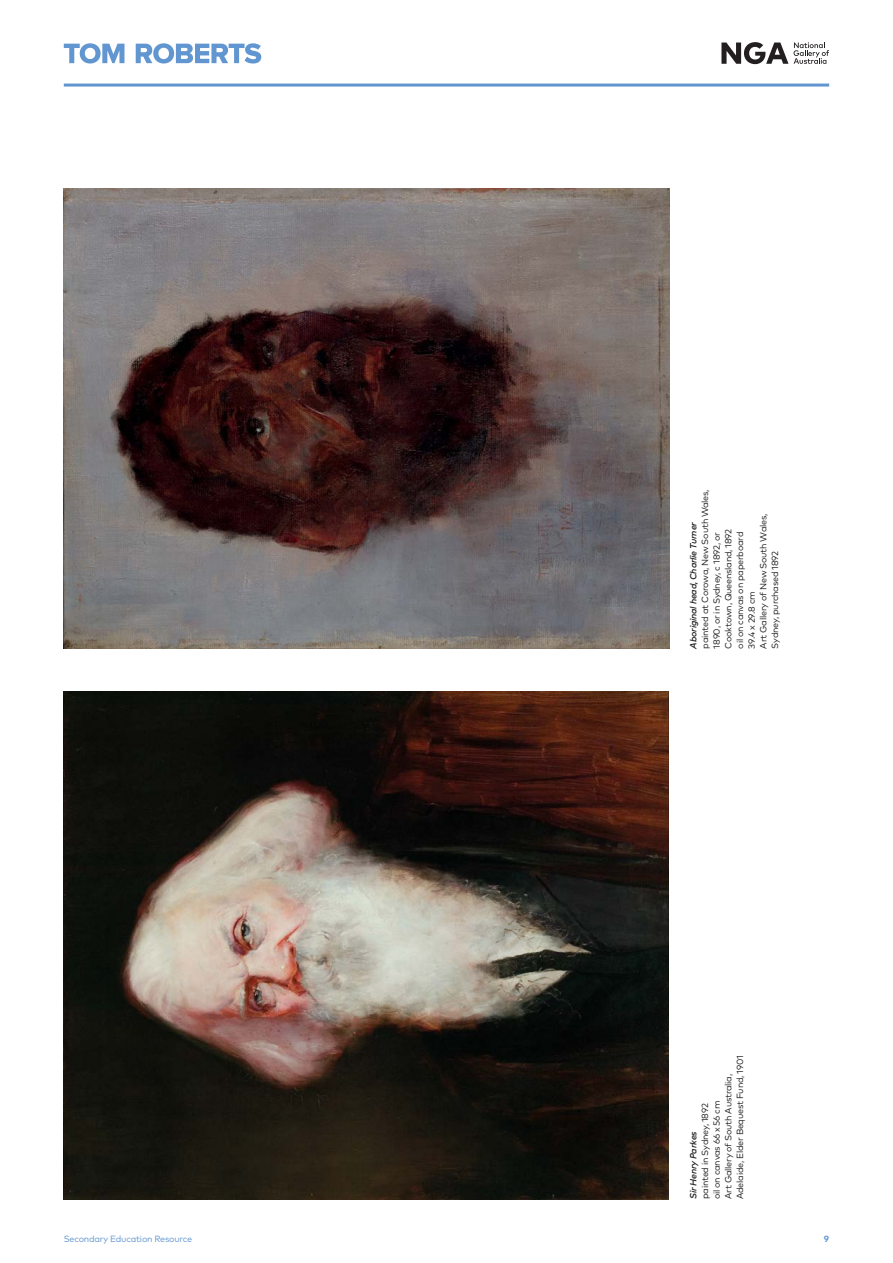
<style>
.page{position:relative;width:893px;height:1263px;background:#fff}
.page>*{position:absolute;margin:0;border:0;box-sizing:border-box;transform-origin:0 0}
.t1{font:9px/11.7px "Mark OT";letter-spacing:-.025em;color:#231f20}
.t2{font:italic 500 9px "Mark OT";letter-spacing:-.025em;color:#231f20}
.t3{font:9px "Mark OT";letter-spacing:-.025em;color:#6196d0}
.t4{font:700 9px "Mark OT";color:#6196d0}
</style>
<div class="page">
<svg style="left:64px;top:43px;width:60px;height:21px"></svg>
<svg style="left:136px;top:43px;width:125px;height:21px"></svg>
<hr style="left:64px;top:84px;width:765px;height:3px;background:#6196d0">
<svg style="left:721px;top:42px;width:108px;height:22px"></svg>
<img style="left:64px;top:691px;width:604px;height:508px">
<img style="left:64px;top:188px;width:606px;height:460px">
<p class="t1" style="left:699px;top:648px;width:161px;rotate:-90deg">painted at Corowa, New South Wales,<br>1890, or in Sydney, c 1892, or<br>Cooktown, Queensland, 1892<br>oil on canvas on paperboard<br>39.4 x 29.8 cm<br>Art Gallery of New South Wales,<br>Sydney, purchased 1892</p>
<p class="t2" style="left:688px;top:648px;width:128px;rotate:-90deg">Aboriginal head, Charlie Turner</p>
<p class="t1" style="left:699px;top:1199px;width:145px;rotate:-90deg">painted in Sydney, 1892<br>oil on canvas 66 x 56 cm<br>Art Gallery of South Australia,<br>Adelaide, Elder Bequest Fund, 1901</p>
<p class="t2" style="left:688px;top:1199px;width:69px;rotate:-90deg">Sir Henry Parkes</p>
<p class="t3" style="left:64px;top:1233px;width:130px">Secondary Education Resource</p>
<p class="t4" style="left:824px;top:1233px;width:7px">9</p>
</div>
